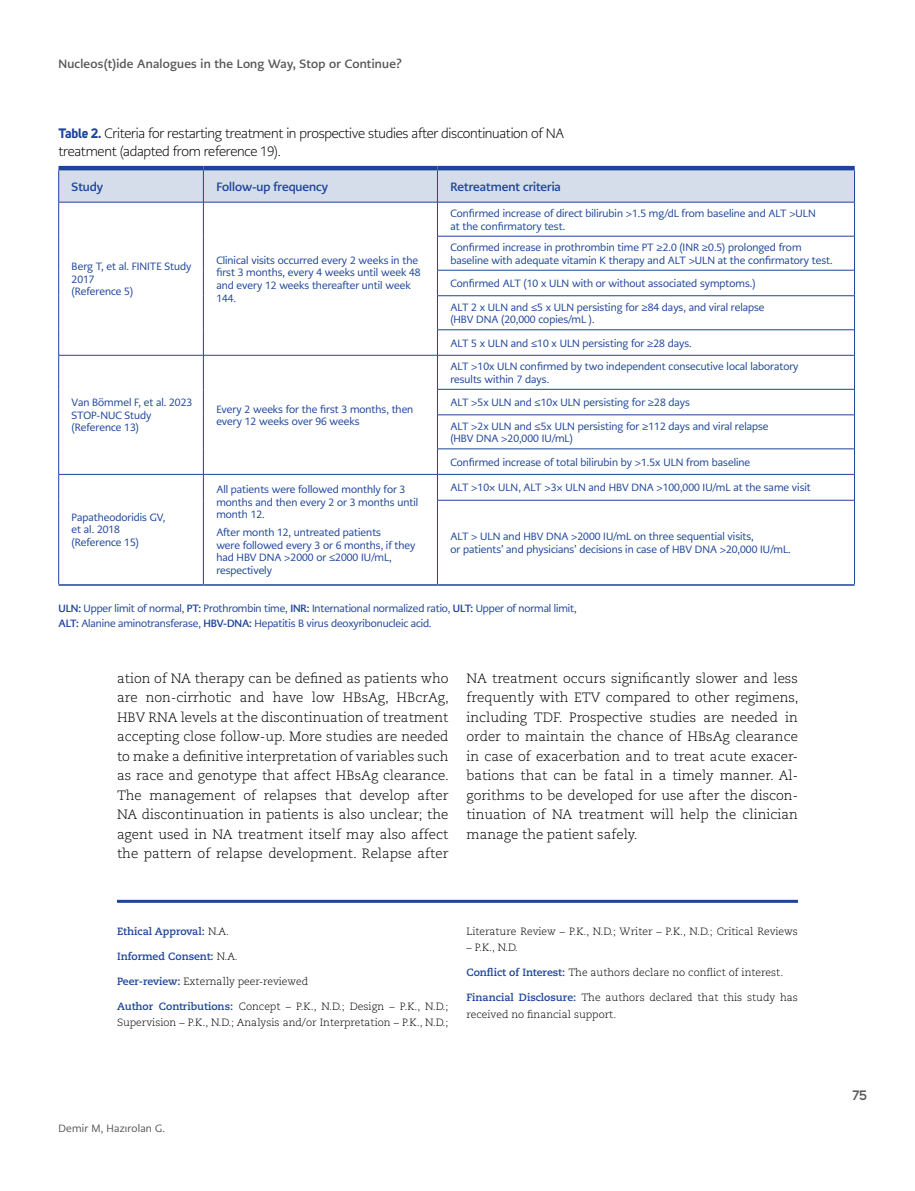
<style>
.page{position:relative;width:915px;height:1191px;background:#fff}
.page>*{position:absolute;margin:0;border:0;box-sizing:border-box;transform-origin:0 0}
.t1{font:300 13.5px/19.5px "Caecilia LT Pro 45";color:#000;text-align:justify}
.t2{font:300 13.5px/18px "PMN Caecilia Sans Head";letter-spacing:-.02em;color:#000}
.t3{font:600 13.5px "Uni Sans";color:#58595b}
.t4{font:700 12px "PMN Caecilia Sans Head";letter-spacing:.02em;color:#58585a}
.t5{font:700 12px "PMN Caecilia Sans Head";color:#1d4498}
.t6{font:10.5px/12.6px "PMN Caecilia Sans Head";color:#1d4498}
.t7{font:300 10.5px/16.5px "Caecilia LT Pro 45";color:#000}
.t8{font:700 10.5px "Caecilia LT Pro 75";color:#1d4498}
.t9{font:10.5px "PMN Caecilia Sans Head";letter-spacing:.02em;color:#58585a}
.s1{font-family:"Uni Sans";font-weight:700;color:#1d4498}
.s2{font-weight:700}
.s3{font-family:"Caecilia LT Pro 45";font-weight:300;color:#000}
.s4{font-family:"Caecilia LT Pro 75";font-weight:700;color:#1d4498}
</style>
<div class="page">
<div style="left:59px;top:170px;width:795px;height:32px;background:#d5ddeb"></div>
<hr style="left:58px;top:170px;width:1px;height:32px;background:#1d4498">
<hr style="left:58px;top:166px;width:145px;height:4px;background:#1d4498">
<hr style="left:203px;top:166px;width:234px;height:4px;background:#1d4498">
<hr style="left:437px;top:166px;width:417px;height:4px;background:#1d4498">
<hr style="left:203px;top:170px;width:1px;height:32px;background:#1d4498">
<hr style="left:437px;top:170px;width:1px;height:32px;background:#1d4498">
<hr style="left:854px;top:170px;width:1px;height:32px;background:#1d4498">
<hr style="left:58px;top:202px;width:145px;height:1px;background:#1d4498">
<hr style="left:58px;top:202px;width:1px;height:34px;background:#1d4498">
<hr style="left:58px;top:236px;width:1px;height:34px;background:#1d4498">
<svg style="left:58px;top:270px;width:1px;height:26px"></svg>
<hr style="left:58px;top:296px;width:1px;height:34px;background:#1d4498">
<svg style="left:58px;top:330px;width:1px;height:25px"></svg>
<hr style="left:203px;top:202px;width:234px;height:1px;background:#1d4498">
<hr style="left:203px;top:202px;width:1px;height:34px;background:#1d4498">
<hr style="left:203px;top:236px;width:1px;height:34px;background:#1d4498">
<svg style="left:203px;top:270px;width:1px;height:26px"></svg>
<hr style="left:203px;top:296px;width:1px;height:34px;background:#1d4498">
<svg style="left:203px;top:330px;width:1px;height:25px"></svg>
<hr style="left:437px;top:202px;width:417px;height:1px;background:#1d4498">
<hr style="left:437px;top:202px;width:1px;height:34px;background:#1d4498">
<hr style="left:854px;top:202px;width:1px;height:34px;background:#1d4498">
<hr style="left:437px;top:236px;width:417px;height:1px;background:#1d4498">
<hr style="left:437px;top:236px;width:1px;height:34px;background:#1d4498">
<hr style="left:854px;top:236px;width:1px;height:34px;background:#1d4498">
<hr style="left:437px;top:270px;width:417px;height:1px;background:#1d4498">
<svg style="left:437px;top:270px;width:1px;height:25px"></svg>
<svg style="left:854px;top:270px;width:1px;height:25px"></svg>
<hr style="left:437px;top:295px;width:417px;height:1px;background:#1d4498">
<hr style="left:437px;top:296px;width:1px;height:33px;background:#1d4498">
<hr style="left:854px;top:296px;width:1px;height:33px;background:#1d4498">
<hr style="left:437px;top:329px;width:417px;height:1px;background:#1d4498">
<svg style="left:437px;top:330px;width:1px;height:25px"></svg>
<svg style="left:854px;top:330px;width:1px;height:25px"></svg>
<hr style="left:58px;top:355px;width:145px;height:1px;background:#1d4498">
<hr style="left:58px;top:355px;width:1px;height:34px;background:#1d4498">
<svg style="left:58px;top:389px;width:1px;height:26px"></svg>
<hr style="left:58px;top:415px;width:1px;height:34px;background:#1d4498">
<hr style="left:203px;top:355px;width:234px;height:1px;background:#1d4498">
<hr style="left:203px;top:355px;width:1px;height:34px;background:#1d4498">
<svg style="left:203px;top:389px;width:1px;height:26px"></svg>
<hr style="left:203px;top:415px;width:1px;height:34px;background:#1d4498">
<hr style="left:437px;top:355px;width:417px;height:1px;background:#1d4498">
<hr style="left:437px;top:355px;width:1px;height:34px;background:#1d4498">
<hr style="left:854px;top:355px;width:1px;height:34px;background:#1d4498">
<hr style="left:437px;top:389px;width:417px;height:1px;background:#1d4498">
<svg style="left:437px;top:389px;width:1px;height:25px"></svg>
<svg style="left:854px;top:389px;width:1px;height:25px"></svg>
<hr style="left:437px;top:414px;width:417px;height:1px;background:#1d4498">
<hr style="left:437px;top:415px;width:1px;height:34px;background:#1d4498">
<hr style="left:854px;top:415px;width:1px;height:34px;background:#1d4498">
<hr style="left:437px;top:448px;width:417px;height:1px;background:#1d4498">
<hr style="left:437px;top:474px;width:417px;height:1px;background:#1d4498">
<svg style="left:854px;top:449px;width:1px;height:51px"></svg>
<svg style="left:58px;top:449px;width:1px;height:51px"></svg>
<hr style="left:58px;top:500px;width:1px;height:84px;background:#1d4498">
<hr style="left:58px;top:474px;width:145px;height:1px;background:#1d4498">
<hr style="left:203px;top:474px;width:234px;height:1px;background:#1d4498">
<svg style="left:203px;top:449px;width:1px;height:51px"></svg>
<hr style="left:203px;top:500px;width:1px;height:84px;background:#1d4498">
<svg style="left:437px;top:449px;width:1px;height:51px"></svg>
<hr style="left:58px;top:584px;width:145px;height:2px;background:#1d4498">
<hr style="left:203px;top:584px;width:234px;height:2px;background:#1d4498">
<hr style="left:437px;top:500px;width:1px;height:84px;background:#1d4498">
<hr style="left:437px;top:500px;width:417px;height:1px;background:#1d4498">
<hr style="left:854px;top:500px;width:1px;height:84px;background:#1d4498">
<hr style="left:437px;top:584px;width:417px;height:2px;background:#1d4498">
<hr style="left:117px;top:900px;width:680px;height:3px;background:#1d4498">
<p class="t4" style="left:58px;top:56px;width:345px">Nucleos(t)ide Analogues in the Long Way, Stop or Continue?</p>
<p class="t2" style="left:58px;top:124px;width:507px"><span class="s1">Table 2.</span> Criteria for restarting treatment in prospective studies after discontinuation of NA treatment (adapted from reference 19).</p>
<p class="t5" style="left:72px;top:179px;width:33px">Study</p>
<p class="t5" style="left:216px;top:179px;width:113px">Follow-up frequency</p>
<p class="t5" style="left:450px;top:179px;width:112px">Retreatment criteria</p>
<p class="t6" style="left:72px;top:260px;width:121px">Berg T, et al. FINITE Study<br>2017<br>(Reference 5)</p>
<p class="t6" style="left:216px;top:254px;width:206px">Clinical visits occurred every 2 weeks in the first 3 months, every 4 weeks until week 48 and every 12 weeks thereafter until week<br>144.</p>
<p class="t6" style="left:72px;top:396px;width:122px">Van Bömmel F, et al. 2023<br>STOP-NUC Study (Reference 13)</p>
<p class="t6" style="left:216px;top:402px;width:198px">Every 2 weeks for the first 3 months, then every 12 weeks over 96 weeks</p>
<p class="t6" style="left:72px;top:511px;width:95px">Papatheodoridis GV, et al. 2018 (Reference 15)</p>
<p class="t6" style="left:216px;top:483px;width:203px">All patients were followed monthly for 3 months and then every 2 or 3 months until month 12.</p>
<p class="t6" style="left:216px;top:526px;width:200px">After month 12, untreated patients<br>were followed every 3 or 6 months, if they had HBV DNA &gt;2000 or ≤2000 IU/mL, respectively</p>
<p class="t6" style="left:450px;top:207px;width:367px">Confirmed increase of direct bilirubin &gt;1.5 mg/dL from baseline and ALT &gt;ULN at the confirmatory test.</p>
<p class="t6" style="left:450px;top:241px;width:384px">Confirmed increase in prothrombin time PT ≥2.0 (INR ≥0.5) prolonged from baseline with adequate vitamin K therapy and ALT &gt;ULN at the confirmatory test.</p>
<p class="t6" style="left:450px;top:277px;width:306px">Confirmed ALT (10 x ULN with or without associated symptoms.)</p>
<p class="t6" style="left:450px;top:300px;width:315px">ALT 2 x ULN and ≤5 x ULN persisting for ≥84 days, and viral relapse (HBV DNA (20,000 copies/mL ).</p>
<p class="t6" style="left:450px;top:336px;width:243px">ALT 5 x ULN and ≤10 x ULN persisting for ≥28 days.</p>
<p class="t6" style="left:450px;top:360px;width:349px">ALT &gt;10x ULN confirmed by two independent consecutive local laboratory results within 7 days.</p>
<p class="t6" style="left:450px;top:396px;width:241px">ALT &gt;5x ULN and ≤10x ULN persisting for ≥28 days</p>
<p class="t6" style="left:450px;top:419px;width:319px">ALT &gt;2x ULN and ≤5x ULN persisting for ≥112 days and viral relapse (HBV DNA &gt;20,000 IU/mL)</p>
<p class="t6" style="left:450px;top:455px;width:301px">Confirmed increase of total bilirubin by &gt;1.5x ULN from baseline</p>
<p class="t6" style="left:450px;top:481px;width:362px">ALT &gt;10× ULN, ALT &gt;3× ULN and HBV DNA &gt;100,000 IU/mL at the same visit</p>
<p class="t6" style="left:450px;top:530px;width:342px">ALT &gt; ULN and HBV DNA &gt;2000 IU/mL on three sequential visits,<br>or patients’ and physicians’ decisions in case of HBV DNA &gt;20,000 IU/mL.</p>
<p class="t6" style="left:58px;top:601px;width:519px;line-height:14.4px"><span class="s2">ULN:</span> Upper limit of normal, <span class="s2">PT:</span> Prothrombin time, <span class="s2">INR:</span> International normalized ratio, <span class="s2">ULT:</span> Upper of normal limit,<br><span class="s2">ALT:</span> Alanine aminotransferase, <span class="s2">HBV-DNA:</span> Hepatitis B virus deoxyribonucleic acid.</p>
<p class="t1" style="left:117px;top:668px;width:333px">ation of NA therapy can be defined as patients who are non-cirrhotic and have low HBsAg, HBcrAg, HBV RNA levels at the discontinuation of treatment accepting close follow-up. More studies are needed to make a definitive interpretation of variables such as race and genotype that affect HBsAg clearance.<br>The management of relapses that develop after NA discontinuation in patients is also unclear; the agent used in NA treatment itself may also affect the pattern of relapse development. Relapse after</p>
<p class="t1" style="left:466px;top:668px;width:333px">NA treatment occurs significantly slower and less frequently with ETV compared to other regimens, including TDF. Prospective studies are needed in order to maintain the chance of HBsAg clearance in case of exacerbation and to treat acute exacer&shy;bations that can be fatal in a timely manner. Al&shy;gorithms to be developed for use after the discon&shy;tinuation of NA treatment will help the clinician manage the patient safely.</p>
<p class="t8" style="left:117px;top:924px;width:113px">Ethical Approval: <span class="s3">N.A.</span></p>
<p class="t8" style="left:117px;top:949px;width:122px">Informed Consent: <span class="s3">N.A.</span></p>
<p class="t7" style="left:117px;top:973px;width:192px"><span class="s4">Peer-review:</span> Externally peer-reviewed</p>
<p class="t7" style="left:117px;top:998px;width:333px"><span class="s4">Author Contributions:</span> Concept – P.K., N.D.; Design – P.K., N.D.;<br>Supervision – P.K., N.D.; Analysis and/or Interpretation – P.K., N.D.;</p>
<p class="t7" style="left:466px;top:923px;width:333px">Literature Review – P.K., N.D.; Writer – P.K., N.D.; Critical Reviews</p>
<p class="t7" style="left:466px;top:939px;width:53px">– P.K., N.D.</p>
<p class="t7" style="left:466px;top:964px;width:318px"><span class="s4">Conflict of Interest:</span> The authors declare no conflict of interest.</p>
<p class="t7" style="left:466px;top:989px;width:333px"><span class="s4">Financial Disclosure:</span> The authors declared that this study has received no financial support.</p>
<p class="t9" style="left:58px;top:1121px;width:108px">Demir M, Hazırolan G.</p>
<p class="t3" style="left:852px;top:1086px;width:16px">75</p>
</div>
